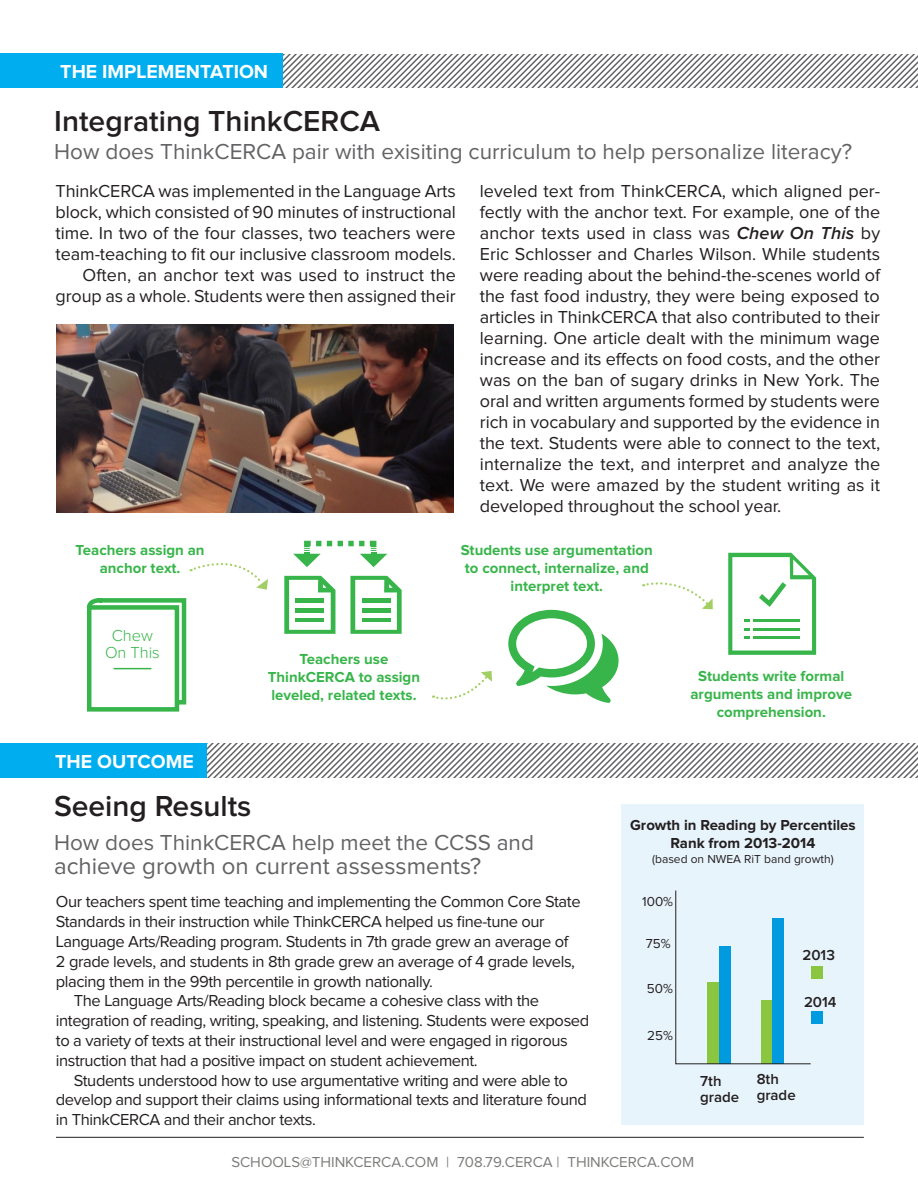
<style>
.page{position:relative;width:918px;height:1188px;background:#fff}
.page>*{position:absolute;margin:0;border:0;box-sizing:border-box;transform-origin:0 0}
.t1{font:600 30px "Proxima Nova";color:#231f20}
.t2{font:24px "Proxima Nova";color:#636366}
.t3{font:22.5px "Proxima Nova";color:#636366}
.t4{font:700 19.5px "Proxima Nova";color:#fff}
.t5{font:18px/21px "Proxima Nova";letter-spacing:-.005em;color:#231f20;text-align:justify}
.t6{font:16.5px/19.8px "Proxima Nova";letter-spacing:-.025em;color:#231f20}
.t7{font:300 16.5px/16.5px "Proxima Nova";letter-spacing:-.005em;color:#38b54a;text-align:center}
.t8{font:700 15px/18px "Proxima Nova";color:#38b54a;text-align:center}
.t9{font:15px "Proxima Nova";color:#7d7c7a}
.t10{font:700 15px/18px "Proxima Nova";color:#231f20;text-align:center}
.t11{font:600 15px/16.4px "Proxima Nova";color:#231f20}
.t12{font:13.5px "Proxima Nova";color:#231f20}
.t13{font:12px "Proxima Nova";color:#231f20}
.s1{font-weight:600;font-style:italic}
</style>
<div class="page">
<div style="left:621px;top:805px;width:243px;height:320px;background:#e8f4fb"></div>
<svg style="left:206px;top:744px;width:712px;height:34px"></svg>
<div style="left:0;top:744px;width:206px;height:34px;background:#00aeef"></div>
<img style="left:56px;top:325px;width:398px;height:187px">
<svg style="left:675px;top:890px;width:136px;height:175px"></svg>
<div style="left:811px;top:966px;width:12px;height:12px;background:#8bc640"></div>
<div style="left:811px;top:1011px;width:12px;height:12px;background:#009bde"></div>
<svg style="left:283px;top:54px;width:635px;height:34px"></svg>
<div style="left:0;top:54px;width:283px;height:34px;background:#00aeef"></div>
<svg style="left:508px;top:610px;width:111px;height:93px"></svg>
<svg style="left:284px;top:576px;width:51px;height:58px"></svg>
<svg style="left:350px;top:576px;width:52px;height:58px"></svg>
<svg style="left:293px;top:541px;width:39px;height:26px"></svg>
<svg style="left:338px;top:541px;width:49px;height:26px"></svg>
<svg style="left:728px;top:553px;width:88px;height:102px"></svg>
<svg style="left:87px;top:598px;width:100px;height:114px"></svg>
<hr style="left:114px;top:668px;width:37px;height:1px;background:#38b54a">
<svg style="left:191px;top:563px;width:77px;height:27px"></svg>
<svg style="left:433px;top:671px;width:59px;height:29px"></svg>
<svg style="left:643px;top:582px;width:70px;height:27px"></svg>
<hr style="left:56px;top:1137px;width:808px;height:1px;background:#231f20">
<p class="t4" style="left:60px;top:63px;width:209px">THE IMPLEMENTATION</p>
<p class="t1" style="left:54px;top:107px;width:327px">Integrating ThinkCERCA</p>
<p class="t3" style="left:54px;top:142px;width:800px">How does ThinkCERCA pair with exisiting curriculum to help personalize literacy?</p>
<p class="t5" style="left:56px;top:182px;width:402px">ThinkCERCA was implemented in the Language Arts block, which consisted of 90 minutes of instructional time. In two of the four classes, two teachers were team-teaching to fit our inclusive classroom models.</p>
<p class="t5" style="left:56px;top:266px;width:402px;text-align:right">Often, an anchor text was used to instruct the group as a whole. Students were then assigned their</p>
<p class="t5" style="left:480px;top:182px;width:402px">leveled text from ThinkCERCA, which aligned per&shy;fectly with the anchor text. For example, one of the anchor texts used in class was <span class="s1">Chew On This</span> by Eric Schlosser and Charles Wilson. While students were reading about the behind-the-scenes world of the fast food industry, they were being exposed to articles in ThinkCERCA that also contributed to their learning. One article dealt with the minimum wage increase and its effects on food costs, and the other was on the ban of sugary drinks in New York. The oral and written arguments formed by students were rich in vocabulary and supported by the evidence in the text. Students were able to connect to the text, internalize the text, and interpret and analyze the text. We were amazed by the student writing as it developed throughout the school year.</p>
<p class="t8" style="left:76px;top:542px;width:130px">Teachers assign an anchor text.</p>
<p class="t7" style="left:105px;top:628px;width:56px">Chew<br>On This</p>
<p class="t4" style="left:55px;top:753px;width:140px">THE OUTCOME</p>
<p class="t8" style="left:268px;top:650px;width:154px">Teachers use<br>ThinkCERCA to assign leveled, related texts.</p>
<p class="t8" style="left:461px;top:542px;width:194px">Students use argumentation to connect, internalize, and interpret text.</p>
<p class="t8" style="left:690px;top:667px;width:163px">Students write formal arguments and improve comprehension.</p>
<p class="t1" style="left:54px;top:792px;width:199px">Seeing Results</p>
<p class="t3" style="left:54px;top:832px;width:481px">How does ThinkCERCA help meet the CCSS and</p>
<p class="t2" style="left:54px;top:855px;width:429px">achieve growth on current assessments?</p>
<p class="t6" style="left:56px;top:893px;width:526px">Our teachers spent time teaching and implementing the Common Core State Standards in their instruction while ThinkCERCA helped us fine-tune our Language Arts/Reading program. Students in 7th grade grew an average of 2 grade levels, and students in 8th grade grew an average of 4 grade levels, placing them in the 99th percentile in growth nationally.</p>
<p class="t6" style="left:56px;top:992px;width:535px;text-indent:18px">The Language Arts/Reading block became a cohesive class with the integration of reading, writing, speaking, and listening. Students were exposed to a variety of texts at their instructional level and were engaged in rigorous instruction that had a positive impact on student achievement.</p>
<p class="t6" style="left:56px;top:1071px;width:532px;text-indent:18px">Students understood how to use argumentative writing and were able to develop and support their claims using informational texts and literature found in ThinkCERCA and their anchor texts.</p>
<p class="t10" style="left:630px;top:817px;width:227px">Growth in Reading by Percentiles<br>Rank from 2013-2014</p>
<p class="t13" style="left:652px;top:853px;width:183px">(based on NWEA RiT band growth)</p>
<p class="t12" style="left:642px;top:895px;width:32px">100%</p>
<p class="t12" style="left:646px;top:937px;width:26px">75%</p>
<p class="t12" style="left:647px;top:983px;width:28px">50%</p>
<p class="t12" style="left:647px;top:1029px;width:27px">25%</p>
<p class="t11" style="left:802px;top:948px;width:34px">2013</p>
<p class="t11" style="left:804px;top:994px;width:34px">2014</p>
<p class="t11" style="left:700px;top:1073px;width:41px">7th grade</p>
<p class="t11" style="left:757px;top:1072px;width:41px">8th grade</p>
<p class="t9" style="left:231px;top:1155px;width:464px">SCHOOLS@THINKCERCA.COM | 708.79.CERCA | THINKCERCA.COM</p>
</div>
